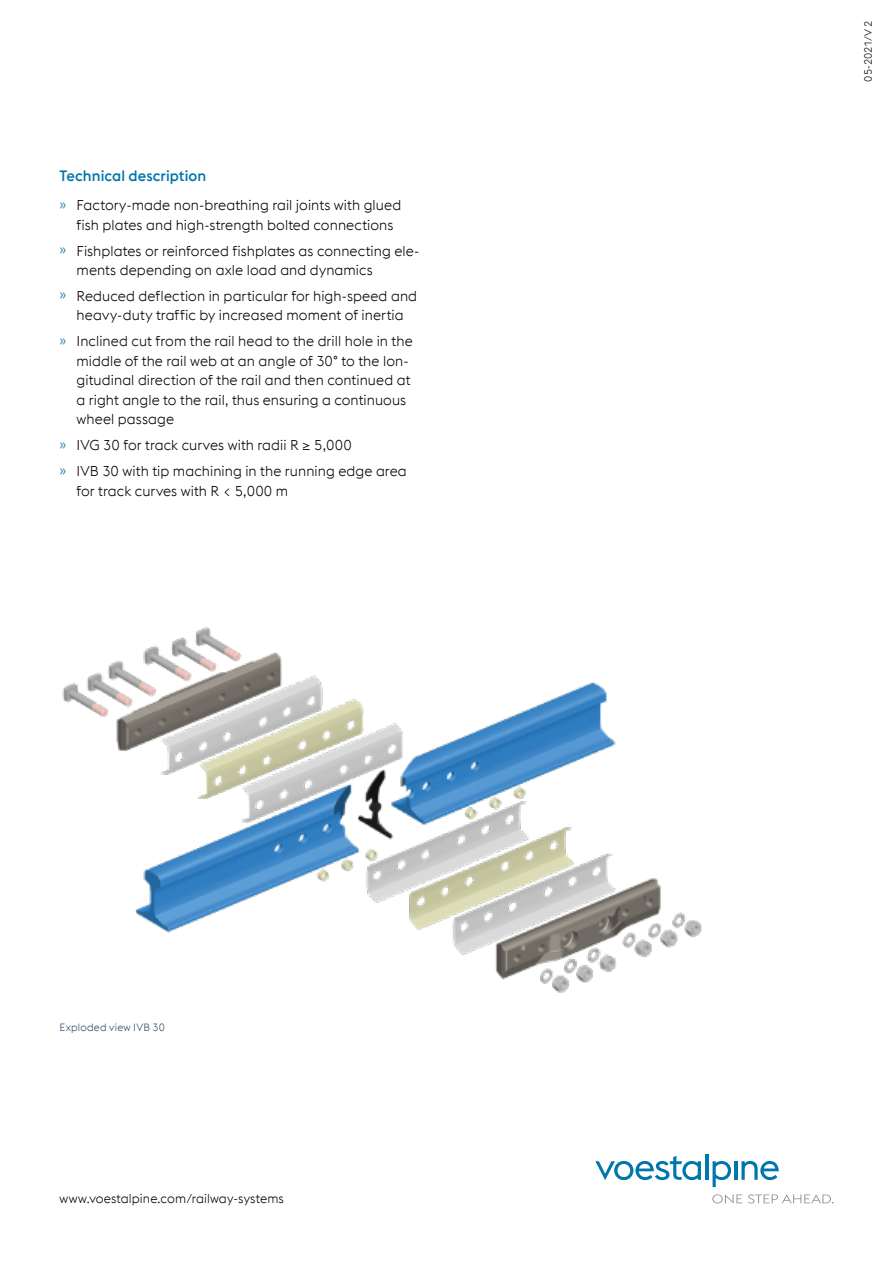
<style>
.page{position:relative;width:893px;height:1263px;background:#fff}
.page>*{position:absolute;margin:0;border:0;box-sizing:border-box;transform-origin:0 0}
.t1{font:500 15px "voestalpine";letter-spacing:.005em;color:#07a}
.t2{font:300 14.25px/19.5px "voestalpine";letter-spacing:.005em;color:#000}
.t3{font:300 12.75px "voestalpine";letter-spacing:.01em;color:#000}
.t4{font:300 10.5px "voestalpine";letter-spacing:.02em;color:#304467}
.t5{font:300 10.5px "voestalpine";color:#000}
.s1{color:#07a}
</style>
<div class="page">
<svg style="left:595px;top:1156px;width:106px;height:24px"></svg>
<hr style="left:705px;top:1154px;width:3px;height:26px;background:#07a">
<svg style="left:713px;top:1161px;width:18px;height:26px"></svg>
<hr style="left:734px;top:1161px;width:3px;height:19px;background:#07a">
<svg style="left:741px;top:1161px;width:38px;height:19px"></svg>
<svg style="left:712px;top:1194px;width:30px;height:9px"></svg>
<svg style="left:748px;top:1194px;width:85px;height:9px"></svg>
<img style="left:62px;top:627px;width:640px;height:366px">
<p class="t1" style="left:60px;top:166px;width:148px">Technical description</p>
<p class="t2" style="left:77px;top:195px;width:326px;text-indent:-17px"><span class="s1">»</span> Factory-made non-breathing rail joints with glued fish plates and high-strength bolted connections</p>
<p class="t2" style="left:77px;top:241px;width:344px;text-indent:-17px"><span class="s1">»</span> Fishplates or reinforced fishplates as connecting ele&shy;ments depending on axle load and dynamics</p>
<p class="t2" style="left:60px;top:286px;width:359px;text-align:center"><span class="s1">»</span> Reduced deflection in particular for high-speed and heavy-duty traffic by increased moment of inertia</p>
<p class="t2" style="left:77px;top:332px;width:338px;text-indent:-17px"><span class="s1">»</span> Inclined cut from the rail head to the drill hole in the middle of the rail web at an angle of 30° to the lon&shy;gitudinal direction of the rail and then continued at a right angle to the rail, thus ensuring a continuous wheel passage</p>
<p class="t2" style="left:60px;top:432px;width:349px;line-height:26px"><span class="s1">»</span> IVG 30 for track curves with radii R ≥ 5,000<br><span class="s1">»</span> IVB 30 with tip machining in the running edge area</p>
<p class="t2" style="left:77px;top:481px;width:213px">for track curves with R &lt; 5,000 m</p>
<p class="t4" style="left:60px;top:1021px;width:107px">Exploded view IVB 30</p>
<p class="t3" style="left:60px;top:1191px;width:226px">www.voestalpine.com/railway-systems</p>
<p class="t5" style="left:862px;top:82px;width:62px;rotate:-90deg">05-2021/V2</p>
</div>
